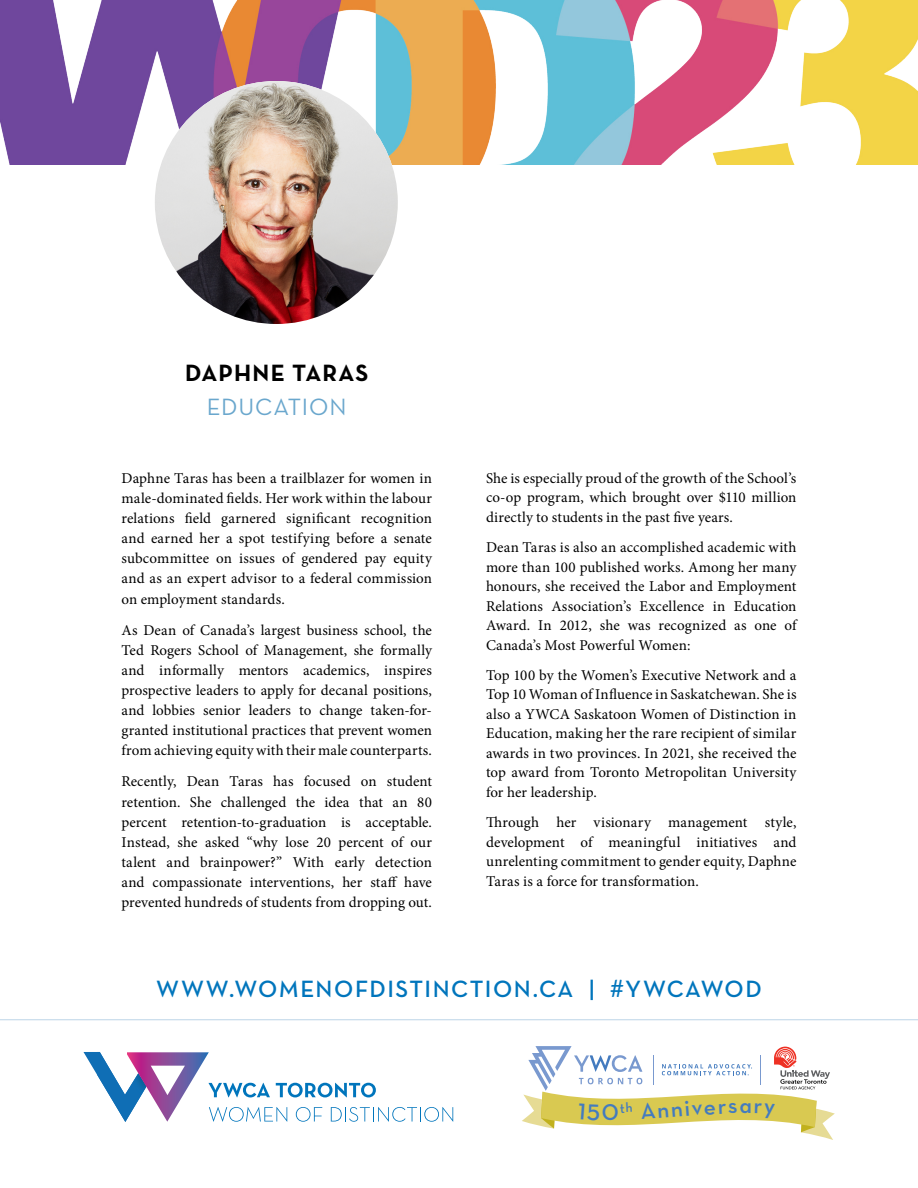
<style>
.page{position:relative;width:918px;height:1188px;background:#fff}
.page>*{position:absolute;margin:0;border:0;box-sizing:border-box;transform-origin:0 0}
.t1{font:24px "Neutra Text Demi Alt";letter-spacing:.06em;color:#0075bc}
.t2{font:24px "Neutra Text Bold Alt";letter-spacing:.045em;color:#000}
.t3{font:24px "Neutra Text Book Alt";letter-spacing:.035em;color:#6aa7cd}
.t4{font:23.1px "Neutra Text Demi Alt";color:#437bbf}
.t5{font:15px/20.1px "Minion Pro";letter-spacing:.005em;color:#000;text-align:justify}
.s1{font-family:"Lato"}
</style>
<div class="page">
<svg style="left:83px;top:1052px;width:370px;height:70px"></svg>
<hr style="left:0;top:1020px;width:918px;height:1px;background:#bcd4e7">
<img style="left:0;top:0;width:918px;height:164px">
<img style="left:155px;top:81px;width:243px;height:243px;border-radius:121px">
<svg style="left:522px;top:1046px;width:313px;height:94px"></svg>
<h1 class="t2" style="left:185px;top:358px;width:185px">DAPHNE TARAS</h1>
<h1 class="t3" style="left:207px;top:392px;width:141px">EDUCATION</h1>
<p class="t5" style="left:122px;top:468px;width:312px">Daphne Taras has been a trailblazer for women in male-dominated fields. Her work within the labour relations field garnered significant recognition and earned her a spot testifying before a senate subcommittee on issues of gendered pay equity and as an expert advisor to a federal commission on employment standards.</p>
<p class="t5" style="left:122px;top:620px;width:312px">As Dean of Canada’s largest business school, the Ted Rogers School of Management, she formally and informally mentors academics, inspires prospective leaders to apply for decanal positions, and lobbies senior leaders to change taken-for&shy;granted institutional practices that prevent women from achieving equity with their male counterparts.</p>
<p class="t5" style="left:122px;top:772px;width:312px">Recently, Dean Taras has focused on student retention. She challenged the idea that an 80 percent retention-to-graduation is acceptable.<br>Instead, she asked “why lose 20 percent of our talent and brainpower?” With early detection and compassionate interventions, her staff have prevented hundreds of students from dropping out.</p>
<p class="t5" style="left:486px;top:468px;width:312px;line-height:19.5px">She is especially proud of the growth of the School’s co-op program, which brought over $110 million directly to students in the past five years.</p>
<p class="t5" style="left:486px;top:538px;width:312px;line-height:19.5px">Dean Taras is also an accomplished academic with more than 100 published works. Among her many honours, she received the Labor and Employment Relations Association’s Excellence in Education Award. In 2012, she was recognized as one of Canada’s Most Powerful Women:</p>
<p class="t5" style="left:486px;top:665px;width:312px;line-height:19.5px">Top 100 by the Women’s Executive Network and a Top 10 Woman of Influence in Saskatchewan. She is also a YWCA Saskatoon Women of Distinction in Education, making her the rare recipient of similar awards in two provinces. In 2021, she received the top award from Toronto Metropolitan University for her leadership.</p>
<p class="t5" style="left:486px;top:813px;width:312px;line-height:19.5px">Through her visionary management style, development of meaningful initiatives and unrelenting commitment to gender equity, Daphne Taras is a force for transformation.</p>
<h1 class="t1" style="left:156px;top:974px;width:607px">WWW.WOMENOFDISTINCTION.CA | <span class="s1">#</span>YWCAWOD</h1>
<h2 class="t4" style="left:602px;top:1098px;width:19px">0</h2>
<h2 class="t4" style="left:739px;top:1091px;width:14px">a</h2>
</div>
